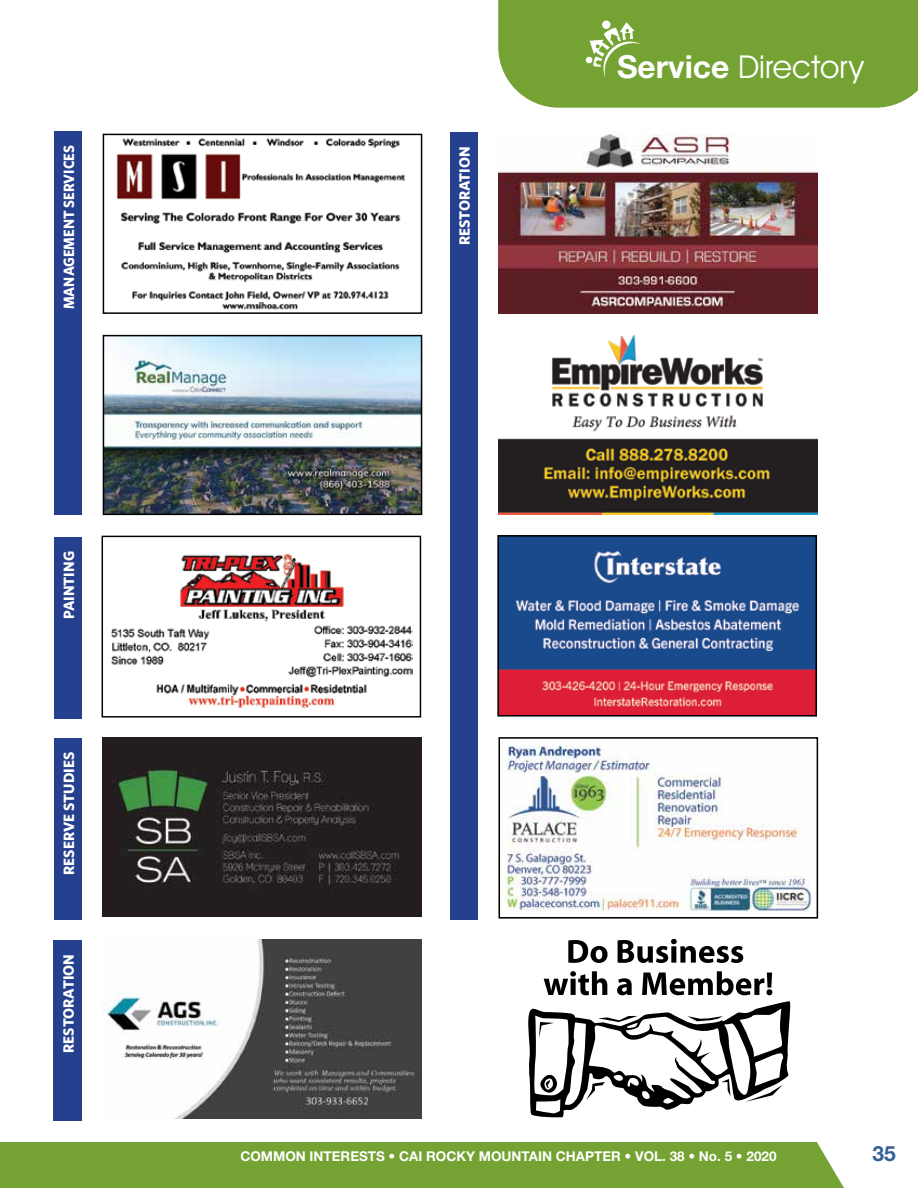
<style>
.page{position:relative;width:918px;height:1188px;background:#fff}
.page>*{position:absolute;margin:0;border:0;box-sizing:border-box;transform-origin:0 0}
.t1{font:31.8px "Avant Garde IT Cby BT";color:#fff}
.t2{font:700 21px "Helvetica Neue";color:#346195}
.t3{font:700 15px "Whitney";color:#fff}
.t4{font:700 15px "Whitney";color:#fff;scale:.95 1}
.t5{font:700 13.5px "Helvetica Neue";color:#fff}
.s1{font-family:"Helvetica Neue";font-weight:700}
</style>
<div class="page">
<div style="left:450px;top:133px;width:27px;height:787px;background:#25408f"></div>
<img style="left:116px;top:138px;width:289px;height:172px">
<div style="left:103px;top:134px;width:319px;height:180px;border:2px solid #000"></div>
<div style="left:54px;top:940px;width:28px;height:181px;background:#25408f"></div>
<img style="left:498px;top:335px;width:319px;height:180px">
<img style="left:498px;top:134px;width:319px;height:179px">
<img style="left:103px;top:940px;width:318px;height:179px">
<img style="left:106px;top:338px;width:313px;height:174px">
<div style="left:103px;top:335px;width:319px;height:180px;border:2px solid #000"></div>
<img style="left:103px;top:738px;width:318px;height:179px">
<div style="left:54px;top:132px;width:28px;height:383px;background:#25408f"></div>
<img style="left:500px;top:538px;width:314px;height:176px">
<div style="left:497px;top:535px;width:320px;height:182px;border:2px solid #000"></div>
<div style="left:54px;top:738px;width:28px;height:182px;background:#25408f"></div>
<div style="left:54px;top:538px;width:28px;height:181px;background:#25408f"></div>
<img style="left:111px;top:553px;width:301px;height:155px">
<div style="left:102px;top:536px;width:319px;height:182px;border:1px solid #000"></div>
<img style="left:501px;top:743px;width:310px;height:168px">
<div style="left:498px;top:737px;width:320px;height:182px;border:2px solid #000"></div>
<svg style="left:568px;top:940px;width:40px;height:23px"></svg>
<svg style="left:618px;top:939px;width:125px;height:24px"></svg>
<svg style="left:528px;top:971px;width:263px;height:147px"></svg>
<div style="left:498px;top:0;width:420px;height:108px;background:#74a333"></div>
<svg style="left:569px;top:3px;width:72px;height:76px"></svg>
<div style="left:0;top:1142px;width:844px;height:46px;background:#74a333"></div>
<p class="t4" style="left:60px;top:309px;width:174px;rotate:-90deg">MANAGEMENT SERVICES</p>
<p class="t3" style="left:60px;top:619px;width:69px;rotate:-90deg">PAINTING</p>
<p class="t3" style="left:60px;top:875px;width:125px;rotate:-90deg">RESERVE STUDIES</p>
<p class="t3" style="left:60px;top:1053px;width:100px;rotate:-90deg">RESTORATION</p>
<p class="t3" style="left:455px;top:245px;width:100px;rotate:-90deg">RESTORATION</p>
<h1 class="t1" style="left:617px;top:48px;width:248px"><span class="s1">Service</span> Directory</h1>
<p class="t5" style="left:240px;top:1148px;width:538px">COMMON INTERESTS • CAI ROCKY MOUNTAIN CHAPTER • VOL. 38 • No. 5 • 2020</p>
<h2 class="t2" style="left:873px;top:1141px;width:25px">35</h2>
</div>
